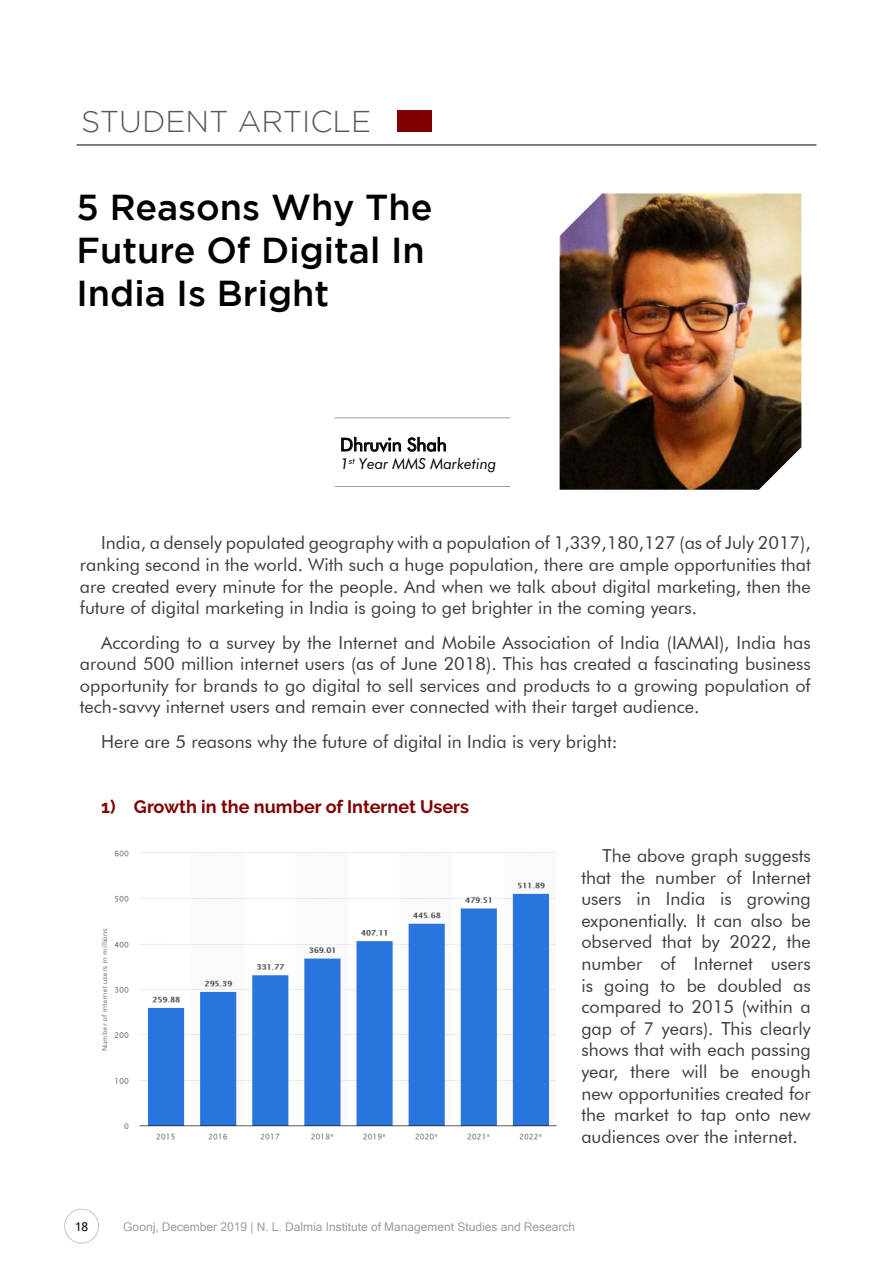
<style>
.page{position:relative;width:893px;height:1263px;background:#fff}
.page>*{position:absolute;margin:0;border:0;box-sizing:border-box;transform-origin:0 0}
.t1{font:500 36px/43.2px "Gotham";color:#000}
.t2{font:300 30px "Gotham";color:#575756}
.t3{font:18px/21.6px "Futura BT";color:#3c3c3b;text-align:justify}
.t4{font:700 18px "Raleway";color:#800000}
.t5{font:18px "Futura BT";color:#000}
.t6{font:italic 15px "Futura BT";color:#000}
.t7{font:12px "Microsoft Sans Serif";color:#9d9d9c}
.t8{font:12px "Microsoft Sans Serif";color:#000}
</style>
<div class="page">
<div style="left:65px;top:1209px;width:34px;height:34px;border:1px solid #c6c6c6;border-radius:50%"></div>
<hr style="left:77px;top:145px;width:739px;height:1px;background:#000">
<img style="left:560px;top:193px;width:241px;height:297px">
<hr style="left:335px;top:417px;width:175px;height:1px;background:#9d9d9c">
<hr style="left:335px;top:486px;width:175px;height:1px;background:#9d9d9c">
<svg style="left:341px;top:437px;width:60px;height:16px"></svg>
<svg style="left:407px;top:437px;width:39px;height:15px"></svg>
<img style="left:101px;top:850px;width:456px;height:290px">
<div style="left:397px;top:110px;width:35px;height:22px;background:#800000"></div>
<h2 class="t2" style="left:81px;top:105px;width:292px">STUDENT ARTICLE</h2>
<h1 class="t1" style="left:77px;top:185px;width:357px">5 Reasons Why The<br>Future Of Digital In<br>India Is Bright</h1>
<p class="t5" style="left:340px;top:434px;width:108px">Dhruvin Shah</p>
<p class="t6" style="left:340px;top:455px;width:158px">1<sup>st</sup> Year MMS Marketing</p>
<p class="t3" style="left:80px;top:532px;width:732px;text-indent:21px">India, a densely populated geography with a population of 1,339,180,127 (as of July 2017), ranking second in the world. With such a huge population, there are ample opportunities that are created every minute for the people. And when we talk about digital marketing, then the future of digital marketing in India is going to get brighter in the coming years.</p>
<p class="t3" style="left:80px;top:631px;width:732px;text-indent:21px">According to a survey by the Internet and Mobile Association of India (IAMAI), India has around 500 million internet users (as of June 2018). This has created a fascinating business opportunity for brands to go digital to sell services and products to a growing population of tech-savvy internet users and remain ever connected with their target audience.</p>
<p class="t3" style="left:101px;top:730px;width:518px">Here are 5 reasons why the future of digital in India is very bright:</p>
<p class="t4" style="left:101px;top:796px;width:369px">1) Growth in the number of Internet Users</p>
<p class="t3" style="left:581px;top:845px;width:231px;text-indent:21px">The above graph suggests that the number of Internet users in India is growing exponentially. It can also be observed that by 2022, the number of Internet users is going to be doubled as compared to 2015 (within a gap of 7 years). This clearly shows that with each passing year, there will be enough new opportunities created for the market to tap onto new audiences over the internet.</p>
<p class="t8" style="left:75px;top:1218px;width:15px">18</p>
<p class="t7" style="left:123px;top:1219px;width:453px">Goonj, December 2019 | N. L. Dalmia Institute of Management Studies and Research</p>
</div>
